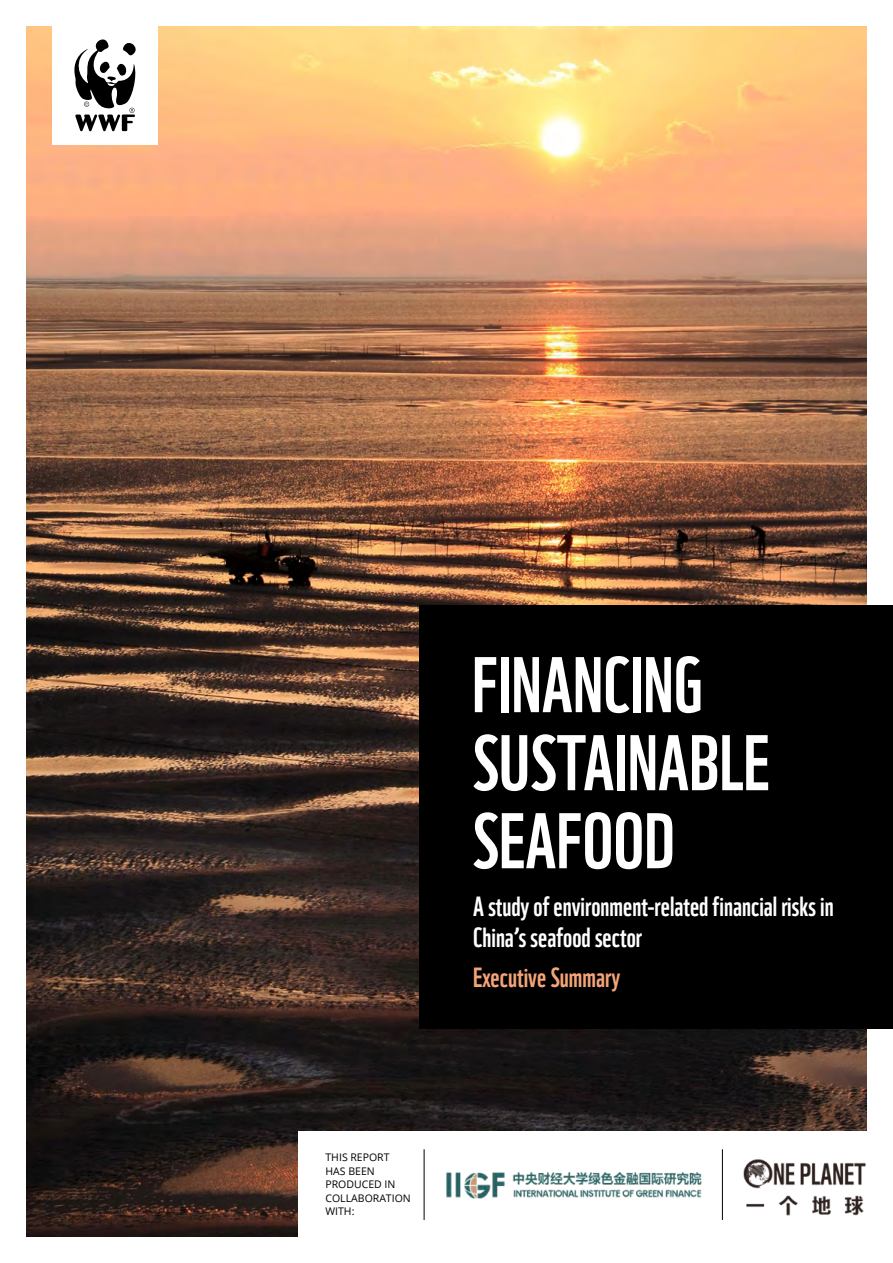
<style>
.page{position:relative;width:893px;height:1263px;background:#fff}
.page>*{position:absolute;margin:0;border:0;box-sizing:border-box;transform-origin:0 0}
.t1{font:76.5px/78px "WWF";color:#fff}
.t2{font:27px/31.5px "WWF";color:#fff}
.t3{font:27px "WWF";color:#f5a478}
.t4{font:10.5px/13.5px "Open Sans";color:#000}
</style>
<div class="page">
<img style="left:26px;top:26px;width:841px;height:1211px">
<div style="left:420px;top:605px;width:473px;height:423px;background:#000"></div>
<div style="left:53px;top:26px;width:105px;height:117px;background:#fff"></div>
<svg style="left:74px;top:39px;width:62px;height:92px"></svg>
<div style="left:298px;top:1131px;width:595px;height:132px;background:#fff"></div>
<img style="left:743px;top:1159px;width:123px;height:57px">
<img style="left:446px;top:1158px;width:276px;height:53px">
<hr style="left:424px;top:1149px;width:1px;height:71px;background:#000">
<hr style="left:722px;top:1149px;width:1px;height:71px;background:#000">
<h1 class="t1" style="left:472px;top:638px;width:299px">FINANCING<br>SUSTAINABLE<br>SEAFOOD</h1>
<p class="t2" style="left:473px;top:888px;width:362px">A study of environment-related financial risks in<br>China’s seafood sector</p>
<p class="t3" style="left:473px;top:957px;width:149px">Executive Summary</p>
<p class="t4" style="left:325px;top:1150px;width:87px">THIS REPORT<br>HAS BEEN<br>PRODUCED IN<br>COLLABORATION<br>WITH:</p>
</div>
